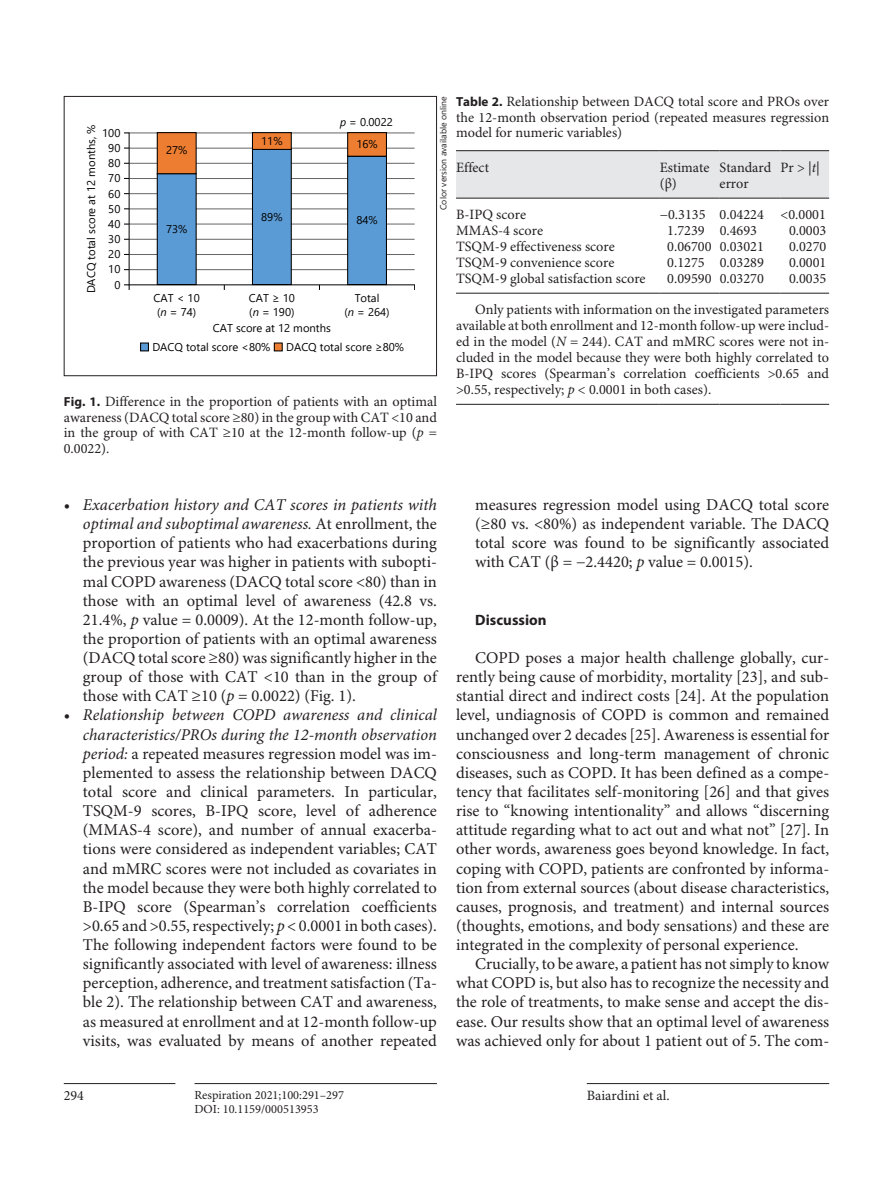
<style>
.page{position:relative;width:893px;height:1191px;background:#fff}
.page>*{position:absolute;margin:0;border:0;box-sizing:border-box;transform-origin:0 0}
.t1{font:16.5px/19px "Minion Pro";color:#231f20;text-align:justify}
.t2{font:700 15px "Myriad Pro";letter-spacing:.005em;color:#231f20}
.t3{font:14.25px/15.9px "Minion Pro";color:#231f20;text-align:justify}
.t4{font:12.3px "Minion Pro";color:#231f20}
.t5{font:11.25px/13.5px "Segoe UI";color:#000;text-align:center}
.t6{font:8.7px "Segoe UI";letter-spacing:.005em;color:#231f20}
.s1{font-style:italic}
.s2{color:#5b9bd5}
.s3{color:#ed7d31}
.s4{font-family:"Myriad Pro";font-weight:700;font-size:13.2px}
</style>
<div class="page">
<hr style="left:64px;top:1083px;width:111px;height:1px;background:#231f20">
<hr style="left:195px;top:1083px;width:242px;height:1px;background:#231f20">
<hr style="left:587px;top:1083px;width:242px;height:1px;background:#231f20">
<svg style="left:129px;top:132px;width:286px;height:153px"></svg>
<svg style="left:124px;top:284px;width:6px;height:6px"></svg>
<div style="left:140px;top:342px;width:9px;height:9px;border:1px solid #000"></div>
<div style="left:274px;top:342px;width:9px;height:9px;border:1px solid #000"></div>
<div style="left:64px;top:96px;width:373px;height:280px;border:1px solid #231f20"></div>
<div style="left:456px;top:151px;width:373px;height:47px;background:#e6e7e9"></div>
<hr style="left:456px;top:150px;width:204px;height:1px;background:#231f20">
<hr style="left:660px;top:150px;width:60px;height:1px;background:#231f20">
<hr style="left:720px;top:150px;width:60px;height:1px;background:#231f20">
<hr style="left:780px;top:150px;width:49px;height:1px;background:#231f20">
<hr style="left:456px;top:198px;width:204px;height:1px;background:#231f20">
<hr style="left:660px;top:198px;width:60px;height:1px;background:#231f20">
<hr style="left:720px;top:198px;width:60px;height:1px;background:#231f20">
<hr style="left:780px;top:198px;width:49px;height:1px;background:#231f20">
<hr style="left:456px;top:293px;width:204px;height:1px;background:#231f20">
<hr style="left:660px;top:293px;width:60px;height:1px;background:#231f20">
<hr style="left:720px;top:293px;width:60px;height:1px;background:#231f20">
<hr style="left:780px;top:293px;width:49px;height:1px;background:#231f20">
<hr style="left:456px;top:404px;width:204px;height:1px;background:#231f20">
<hr style="left:660px;top:404px;width:60px;height:1px;background:#231f20">
<hr style="left:720px;top:404px;width:60px;height:1px;background:#231f20">
<hr style="left:780px;top:404px;width:49px;height:1px;background:#231f20">
<p class="t5" style="left:84px;top:293px;width:171px;rotate:-90deg">DACQ total score at 12 months, %</p>
<p class="t5" style="left:102px;top:125px;width:20px">100</p>
<p class="t5" style="left:108px;top:140px;width:14px">90</p>
<p class="t5" style="left:108px;top:155px;width:14px">80</p>
<p class="t5" style="left:108px;top:171px;width:14px">70</p>
<p class="t5" style="left:108px;top:186px;width:14px">60</p>
<p class="t5" style="left:108px;top:201px;width:14px">50</p>
<p class="t5" style="left:108px;top:216px;width:14px">40</p>
<p class="t5" style="left:108px;top:231px;width:14px">30</p>
<p class="t5" style="left:108px;top:246px;width:14px">20</p>
<p class="t5" style="left:108px;top:262px;width:14px">10</p>
<p class="t5" style="left:114px;top:277px;width:8px">0</p>
<p class="t5" style="left:166px;top:142px;width:23px">27%</p>
<p class="t5" style="left:166px;top:221px;width:23px">73%</p>
<p class="t5" style="left:261px;top:133px;width:23px">11%</p>
<p class="t5" style="left:261px;top:209px;width:23px">89%</p>
<p class="t5" style="left:340px;top:114px;width:54px"><span class="s1">p</span> = 0.0022</p>
<p class="t5" style="left:356px;top:137px;width:23px">16%</p>
<p class="t5" style="left:356px;top:213px;width:23px">84%</p>
<p class="t5" style="left:154px;top:290px;width:48px">CAT &lt; 10 (<span class="s1">n</span> = 74)</p>
<p class="t5" style="left:249px;top:290px;width:48px;text-align:left">CAT ≥ 10 (<span class="s1">n</span> = 190)</p>
<p class="t5" style="left:344px;top:290px;width:47px">Total<br>(<span class="s1">n</span> = 264)</p>
<p class="t5" style="left:213px;top:321px;width:120px">CAT score at 12 months</p>
<p class="t5" style="left:140px;top:339px;width:266px"><span class="s2">■</span> DACQ total score &lt;80% <span class="s3">■</span> DACQ total score ≥80%</p>
<p class="t6" style="left:435px;top:210px;width:115px;rotate:-90deg">Color version available online</p>
<p class="t3" style="left:64px;top:394px;width:375px"><span class="s4">Fig. 1.</span> Difference in the proportion of patients with an optimal awareness (DACQ total score ≥80) in the group with CAT &lt;10 and in the group of with CAT ≥10 at the 12-month follow-up (<span class="s1">p</span> = 0.0022).</p>
<p class="t3" style="left:456px;top:94px;width:375px"><span class="s4">Table 2.</span> Relationship between DACQ total score and PROs over the 12-month observation period (repeated measures regression model for numeric variables)</p>
<p class="t3" style="left:456px;top:160px;width:34px">Effect</p>
<p class="t3" style="left:660px;top:160px;width:51px">Estimate (β)</p>
<p class="t3" style="left:720px;top:160px;width:53px">Standard error</p>
<p class="t3" style="left:780px;top:160px;width:41px">Pr &gt; |<span class="s1">t</span>|</p>
<p class="t3" style="left:456px;top:207px;width:72px">B-IPQ score</p>
<p class="t3" style="left:660px;top:207px;width:168px">−0.3135 0.04224 &lt;0.0001</p>
<p class="t3" style="left:456px;top:223px;width:89px">MMAS-4 score</p>
<p class="t3" style="left:667px;top:223px;width:91px">1.7239 0.4693</p>
<p class="t3" style="left:789px;top:223px;width:39px">0.0003</p>
<p class="t3" style="left:456px;top:239px;width:160px">TSQM-9 effectiveness score</p>
<p class="t3" style="left:667px;top:239px;width:98px">0.06700 0.03021</p>
<p class="t3" style="left:789px;top:239px;width:39px">0.0270</p>
<p class="t3" style="left:456px;top:255px;width:160px">TSQM-9 convenience score</p>
<p class="t3" style="left:667px;top:255px;width:98px">0.1275 0.03289</p>
<p class="t3" style="left:789px;top:255px;width:39px">0.0001</p>
<p class="t3" style="left:456px;top:271px;width:191px">TSQM-9 global satisfaction score</p>
<p class="t3" style="left:667px;top:271px;width:98px">0.09590 0.03270</p>
<p class="t3" style="left:789px;top:271px;width:39px">0.0035</p>
<p class="t3" style="left:456px;top:302px;width:375px;text-indent:19px">Only patients with information on the investigated parameters available at both enrollment and 12-month follow-up were includ&shy;ed in the model (<span class="s1">N</span> = 244). CAT and mMRC scores were not in&shy;cluded in the model because they were both highly correlated to B-IPQ scores (Spearman’s correlation coefficients &gt;0.65 and &gt;0.55, respectively; <span class="s1">p</span> &lt; 0.0001 in both cases).</p>
<p class="t1" style="left:83px;top:496px;width:356px;text-indent:-19px">• <span class="s1">Exacerbation history and CAT scores in patients with optimal and suboptimal awareness.</span> At enrollment, the proportion of patients who had exacerbations during the previous year was higher in patients with subopti&shy;mal COPD awareness (DACQ total score &lt;80) than in those with an optimal level of awareness (42.8 vs.<br>21.4%, <span class="s1">p</span> value = 0.0009). At the 12-month follow-up, the proportion of patients with an optimal awareness (DACQ total score ≥80) was significantly higher in the group of those with CAT &lt;10 than in the group of those with CAT ≥10 (<span class="s1">p</span> = 0.0022) (Fig. 1).</p>
<p class="t1" style="left:83px;top:706px;width:356px;text-indent:-19px">• <span class="s1">Relationship between COPD awareness and clinical characteristics/PROs during the 12-month observation period:</span> a repeated measures regression model was im&shy;plemented to assess the relationship between DACQ total score and clinical parameters. In particular, TSQM-9 scores, B-IPQ score, level of adherence (MMAS-4 score), and number of annual exacerba&shy;tions were considered as independent variables; CAT and mMRC scores were not included as covariates in the model because they were both highly correlated to B-IPQ score (Spearman’s correlation coefficients &gt;0.65 and &gt;0.55, respectively; <span class="s1">p</span> &lt; 0.0001 in both cases).<br>The following independent factors were found to be significantly associated with level of awareness: illness perception, adherence, and treatment satisfaction (Ta&shy;ble 2). The relationship between CAT and awareness, as measured at enrollment and at 12-month follow-up visits, was evaluated by means of another repeated</p>
<p class="t1" style="left:475px;top:496px;width:355px">measures regression model using DACQ total score (≥80 vs. &lt;80%) as independent variable. The DACQ total score was found to be significantly associated with CAT (β = −2.4420; <span class="s1">p</span> value = 0.0015).</p>
<p class="t2" style="left:475px;top:611px;width:73px">Discussion</p>
<p class="t1" style="left:456px;top:649px;width:375px;text-indent:19px">COPD poses a major health challenge globally, cur&shy;rently being cause of morbidity, mortality [23], and sub&shy;stantial direct and indirect costs [24]. At the population level, undiagnosis of COPD is common and remained unchanged over 2 decades [25]. Awareness is essential for consciousness and long-term management of chronic diseases, such as COPD. It has been defined as a compe&shy;tency that facilitates self-monitoring [26] and that gives rise to “knowing intentionality” and allows “discerning attitude regarding what to act out and what not” [27]. In other words, awareness goes beyond knowledge. In fact, coping with COPD, patients are confronted by informa&shy;tion from external sources (about disease characteristics, causes, prognosis, and treatment) and internal sources (thoughts, emotions, and body sensations) and these are integrated in the complexity of personal experience.</p>
<p class="t1" style="left:456px;top:955px;width:375px;text-indent:19px">Crucially, to be aware, a patient has not simply to know what COPD is, but also has to recognize the necessity and the role of treatments, to make sense and accept the dis&shy;ease. Our results show that an optimal level of awareness was achieved only for about 1 patient out of 5. The com-</p>
<p class="t3" style="left:64px;top:1088px;width:22px">294</p>
<p class="t4" style="left:195px;top:1087px;width:151px">Respiration 2021;100:291–297</p>
<p class="t3" style="left:587px;top:1088px;width:84px">Baiardini et al.</p>
<p class="t4" style="left:195px;top:1101px;width:126px">DOI: 10.1159/000513953</p>
</div>
